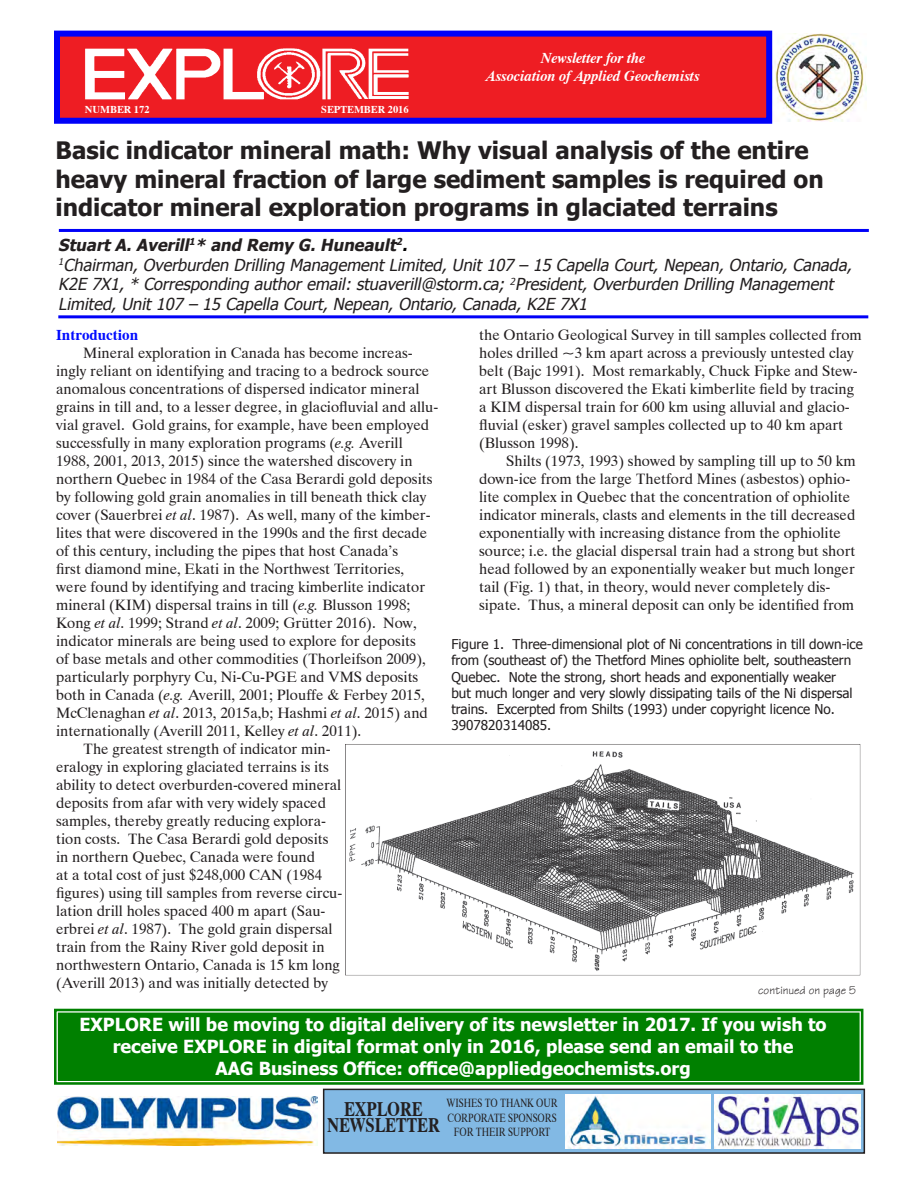
<style>
.page{position:relative;width:918px;height:1188px;background:#fff}
.page>*{position:absolute;margin:0;border:0;box-sizing:border-box;transform-origin:0 0}
.t1{font:700 24px/28.8px "Tahoma";color:#231f20}
.t2{font:700 20.7px "Dutch 801 BT";color:#231f20;scale:.8 1}
.t3{font:700 18px/21.6px "Tahoma";color:#fff;text-align:center}
.t4{font:italic 16.5px/19.8px "Tahoma";color:#231f20}
.t5{font:italic 700 16.5px "Tahoma";color:#231f20}
.t6{font:15px/18px "Dutch 801 BT";color:#231f20}
.t7{font:italic 700 15px "Dutch 801 BT";color:#fff}
.t8{font:700 15px "Dutch 801 BT";color:#010bff}
.t9{font:13.5px/16.2px "Tahoma";color:#231f20}
.t10{font:12px/14.4px "Dutch 801 BT";color:#231f20;text-align:center;scale:.75 1}
.t11{font:12px "Tekton";color:#231f20}
.t12{font:700 10.5px "Dutch 801 BT";color:#fff}
.s1{color:#000}
.s2{font-style:italic}
</style>
<div class="page">
<img style="left:772px;top:33px;width:94px;height:89px">
<div style="left:54px;top:31px;width:718px;height:93px;background:#ee1d23;border:6px solid #0001f8"></div>
<img style="left:85px;top:48px;width:324px;height:52px">
<div style="left:324px;top:1089px;width:540px;height:64px;background:#82b9e4"></div>
<div style="left:323px;top:1089px;width:542px;height:65px;border:2px solid #231f20"></div>
<img style="left:715px;top:1095px;width:145px;height:54px">
<img style="left:566px;top:1094px;width:145px;height:54px">
<hr style="left:58px;top:315px;width:810px;height:3px;background:#0001f8">
<hr style="left:59px;top:229px;width:810px;height:3px;background:#0001f8">
<svg style="left:54px;top:1008px;width:810px;height:77px;background:#0e870e"></svg>
<div style="left:58px;top:1013px;width:802px;height:68px;border:1px solid #008000"></div>
<div style="left:60px;top:1015px;width:797px;height:63px;border:3px solid #008000"></div>
<img style="left:58px;top:1097px;width:260px;height:49px">
<img style="left:346px;top:744px;width:515px;height:231px">
<p class="t12" style="left:85px;top:102px;width:66px">NUMBER 172</p>
<p class="t12" style="left:321px;top:102px;width:89px">SEPTEMBER 2016</p>
<p class="t7" style="left:541px;top:48px;width:106px">Newsletter for the</p>
<p class="t7" style="left:487px;top:66px;width:215px">Association of Applied Geochemists</p>
<p class="t1" style="left:56px;top:137px;width:770px">Basic indicator mineral math: Why visual analysis of the entire heavy mineral fraction of large sediment samples is required on indicator mineral exploration programs in glaciated terrains</p>
<p class="t5" style="left:58px;top:233px;width:355px">StuartA.Averill<sup>1</sup>* and Remy G.Huneault<sup>2</sup><span class="s1">.</span></p>
<p class="t4" style="left:58px;top:256px;width:800px"><sup>1</sup>Chairman,Overburden Drilling ManagementLimited,Unit107 – 15 Capella Court,Nepean,Ontario,Canada,<br>K2E 7X1,* Corresponding authoremail:stuaverill@storm.ca; <sup>2</sup>President,Overburden Drilling Management<br>Limited,Unit107 – 15 Capella Court,Nepean,Ontario,Canada,K2E 7X1</p>
<p class="t8" style="left:56px;top:324px;width:84px">Introduction</p>
<p class="t6" style="left:56px;top:343px;width:384px;text-indent:27px">Mineral exploration in Canada has become increas&shy;ingly reliant on identifying and tracing to a bedrock source anomalous concentrations of dispersed indicator mineral grains in till and, to a lesser degree, in glaciofluvial and allu&shy;vial gravel. Gold grains, for example, have been employed successfully in many exploration programs (<span class="s2">e.g.</span> Averill 1988, 2001, 2013, 2015) since the watershed discovery in northern Quebec in 1984 of the Casa Berardi gold deposits by following gold grain anomalies in till beneath thick clay cover (Sauerbrei <span class="s2">et al</span>. 1987). As well, many of the kimber&shy;lites that were discovered in the 1990s and the first decade of this century, including the pipes that host Canada’s<br>first diamond mine, Ekati in the Northwest Territories, were found by identifying and tracing kimberlite indicator mineral (KIM) dispersal trains in till (<span class="s2">e.g.</span> Blusson 1998; Kong <span class="s2">et al</span>. 1999; Strand <span class="s2">et al</span>. 2009; Grütter 2016). Now, indicator minerals are being used to explore for deposits<br>of base metals and other commodities (Thorleifson 2009), particularly porphyry Cu, Ni-Cu-PGE and VMS deposits both in Canada (<span class="s2">e.g.</span> Averill, 2001; Plouffe &amp; Ferbey 2015, McClenaghan <span class="s2">et al</span>. 2013, 2015a,b; Hashmi <span class="s2">et al</span>. 2015) and internationally (Averill 2011, Kelley <span class="s2">et al</span>. 2011).</p>
<p class="t6" style="left:56px;top:739px;width:288px;text-indent:27px">The greatest strength of indicator min&shy;eralogy in exploring glaciated terrains is its ability to detect overburden-covered mineral deposits from afar with very widely spaced samples, thereby greatly reducing explora&shy;tion costs. The Casa Berardi gold deposits in northern Quebec, Canada were found<br>at a total cost of just $248,000 CAN (1984 figures) using till samples from reverse circu&shy;lation drill holes spaced 400 m apart (Sau&shy;erbrei <span class="s2">et al</span>. 1987). The gold grain dispersal train from the Rainy River gold deposit in northwestern Ontario, Canada is 15 km long (Averill 2013) and was initially detected by</p>
<p class="t6" style="left:479px;top:325px;width:384px">the Ontario Geological Survey in till samples collected from holes drilled ~3 km apart across a previously untested clay belt (Bajc 1991). Most remarkably, Chuck Fipke and Stew&shy;art Blusson discovered the Ekati kimberlite field by tracing a KIM dispersal train for 600 km using alluvial and glacio&shy;fluvial (esker) gravel samples collected up to 40 km apart (Blusson 1998).</p>
<p class="t6" style="left:479px;top:451px;width:378px;text-indent:27px">Shilts (1973, 1993) showed by sampling till up to 50 km down-ice from the large Thetford Mines (asbestos) ophio&shy;lite complex in Quebec that the concentration of ophiolite indicator minerals, clasts and elements in the till decreased exponentially with increasing distance from the ophiolite source; i.e. the glacial dispersal train had a strong but short head followed by an exponentially weaker but much longer tail (Fig. 1) that, in theory, would never completely dis&shy;sipate. Thus, a mineral deposit can only be identified from</p>
<p class="t9" style="left:451px;top:637px;width:413px">Figure 1. Three-dimensional plot of Ni concentrations in till down-ice from (southeast of) the Thetford Mines ophiolite belt, southeastern Quebec. Note the strong, short heads and exponentially weaker<br>but much longer and very slowly dissipating tails of the Ni dispersal trains. Excerpted from Shilts (1993) under copyright licence No.<br>3907820314085.</p>
<p class="t11" style="left:758px;top:983px;width:99px">continued on page 5</p>
<p class="t3" style="left:80px;top:1015px;width:749px">EXPLORE will be moving to digital delivery of its newsletter in 2017. If you wish to receive EXPLORE in digital format only in 2016, please send an email to the</p>
<p class="t3" style="left:215px;top:1058px;width:477px">AAG Business Office: office@appliedgeochemists.org</p>
<p class="t10" style="left:447px;top:1096px;width:150px">WISHES TO THANK OUR</p>
<p class="t10" style="left:448px;top:1110px;width:147px">CORPORATE SPONSORS<br>FOR THEIR SUPPORT</p>
<p class="t2" style="left:344px;top:1094px;width:100px">EXPLORE</p>
<p class="t2" style="left:327px;top:1111px;width:142px">NEWSLETTER</p>
</div>
